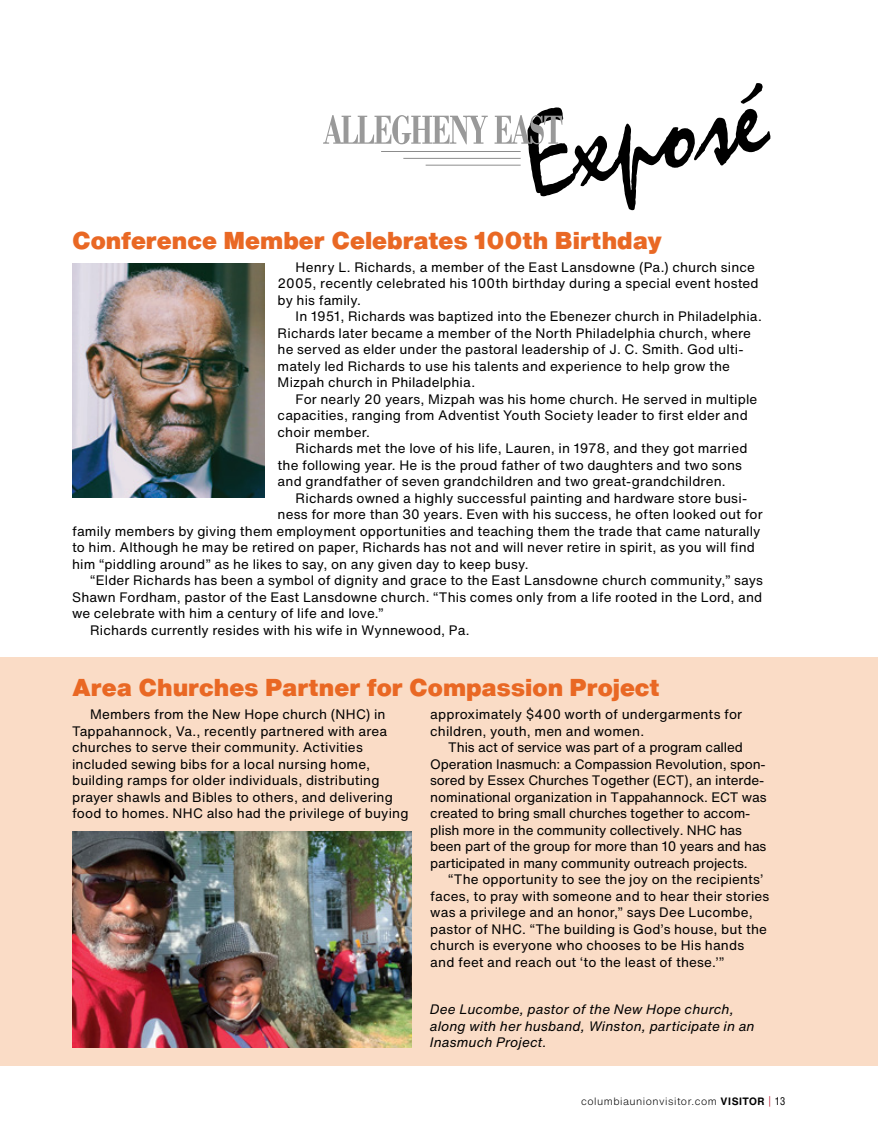
<style>
.page{position:relative;width:878px;height:1148px;background:#fff}
.page>*{position:absolute;margin:0;border:0;box-sizing:border-box;transform-origin:0 0}
.t1{font:900 24px "Helvetica Now Text";color:#e96824}
.t2{font:13.5px/16.5px "Helvetica Now Text";letter-spacing:.01em;color:#000}
.t3{font:13.5px/16.5px "Helvetica Now Text";letter-spacing:-.01em;color:#000}
.t4{font:italic 13.5px/16.5px "Helvetica Now Text";letter-spacing:.01em;color:#000}
.t5{font:300 10.5px "Helvetica Now Text";letter-spacing:.05em;color:#000}
.s1{font-weight:700}
.s2{font-family:"Helvetica LT Pro";font-weight:400;font-stretch:condensed;color:#bd1934}
.s3{font-family:"Helvetica LT Pro";font-weight:400;font-stretch:condensed}
</style>
<div class="page">
<div style="left:1px;top:657px;width:877px;height:408px;background:#fadcc6"></div>
<img style="left:72px;top:263px;width:192px;height:234px">
<img style="left:72px;top:831px;width:339px;height:216px">
<hr style="left:381px;top:151px;width:139px;height:1px;background:#808080">
<hr style="left:403px;top:158px;width:117px;height:1px;background:#808080">
<hr style="left:425px;top:165px;width:95px;height:1px;background:#808080">
<svg style="left:323px;top:115px;width:164px;height:29px"></svg>
<svg style="left:494px;top:83px;width:276px;height:127px"></svg>
<h1 class="t1" style="left:72px;top:222px;width:591px">Conference Member Celebrates 100th Birthday</h1>
<p class="t2" style="left:277px;top:258px;width:482px;text-indent:18px">Henry L. Richards, a member of the East Lansdowne (Pa.) church since<br>2005, recently celebrated his 100th birthday during a special event hosted by his family.</p>
<p class="t2" style="left:277px;top:308px;width:486px;text-indent:18px">In 1951, Richards was baptized into the Ebenezer church in Philadelphia.<br>Richards later became a member of the North Philadelphia church, where he served as elder under the pastoral leadership of J. C. Smith. God ulti&shy;mately led Richards to use his talents and experience to help grow the Mizpah church in Philadelphia.</p>
<p class="t2" style="left:277px;top:390px;width:481px;text-indent:18px">For nearly 20 years, Mizpah was his home church. He served in multiple capacities, ranging from Adventist Youth Society leader to first elder and choir member.</p>
<p class="t2" style="left:277px;top:440px;width:471px;text-indent:18px">Richards met the love of his life, Lauren, in 1978, and they got married the following year. He is the proud father of two daughters and two sons and grandfather of seven grandchildren and two great-grandchildren.</p>
<p class="t2" style="left:295px;top:489px;width:453px">Richards owned a highly successful painting and hardware store busi-</p>
<p class="t2" style="left:277px;top:506px;width:486px">ness for more than 30 years. Even with his success, he often looked out for</p>
<p class="t2" style="left:72px;top:522px;width:690px">family members by giving them employment opportunities and teaching them the trade that came naturally</p>
<p class="t2" style="left:72px;top:539px;width:684px">to him. Although he may be retired on paper, Richards has not and will never retire in spirit, as you will find</p>
<p class="t2" style="left:72px;top:555px;width:458px">him “piddling around” as he likes to say, on any given day to keep busy.</p>
<p class="t2" style="left:90px;top:572px;width:674px">“Elder Richards has been a symbol of dignity and grace to the East Lansdowne church community,” says</p>
<p class="t2" style="left:72px;top:588px;width:691px">Shawn Fordham, pastor of the East Lansdowne church. “This comes only from a life rooted in the Lord, and</p>
<p class="t2" style="left:72px;top:605px;width:313px">we celebrate with him a century of life and love.”</p>
<p class="t2" style="left:90px;top:621px;width:381px">Richards currently resides with his wife in Wynnewood, Pa.</p>
<h1 class="t1" style="left:72px;top:669px;width:589px">Area Churches Partner for Compassion Project</h1>
<p class="t2" style="left:72px;top:706px;width:338px;text-indent:18px">Members from the New Hope church (NHC) in Tappahannock, Va., recently partnered with area churches to serve their community. Activities included sewing bibs for a local nursing home, building ramps for older individuals, distributing prayer shawls and Bibles to others, and delivering food to homes. NHC also had the privilege of buying</p>
<p class="t2" style="left:430px;top:706px;width:313px">approximately $400 worth of undergarments for children, youth, men and women.</p>
<p class="t3" style="left:430px;top:739px;width:338px;text-indent:18px">This act of service was part of a program called Operation Inasmuch: a Compassion Revolution, spon&shy;sored by Essex Churches Together (ECT), an interde&shy;nominational organization in Tappahannock. ECT was created to bring small churches together to accom&shy;plish more in the community collectively. NHC has been part of the group for more than 10 years and has participated in many community outreach projects.</p>
<p class="t2" style="left:430px;top:871px;width:340px;text-indent:18px">“The opportunity to see the joy on the recipients’ faces, to pray with someone and to hear their stories was a privilege and an honor,” says Dee Lucombe, pastor of NHC. “The building is God’s house, but the church is everyone who chooses to be His hands and feet and reach out ‘to the least of these.’”</p>
<p class="t4" style="left:430px;top:1000px;width:326px">Dee Lucombe, pastor of the New Hope church, along with her husband, Winston, participate in an<br>Inasmuch Project.</p>
<p class="t5" style="left:581px;top:1093px;width:206px">columbiaunionvisitor.com <span class="s1">VISITOR</span> <span class="s2">|</span> <span class="s3">13</span></p>
</div>
